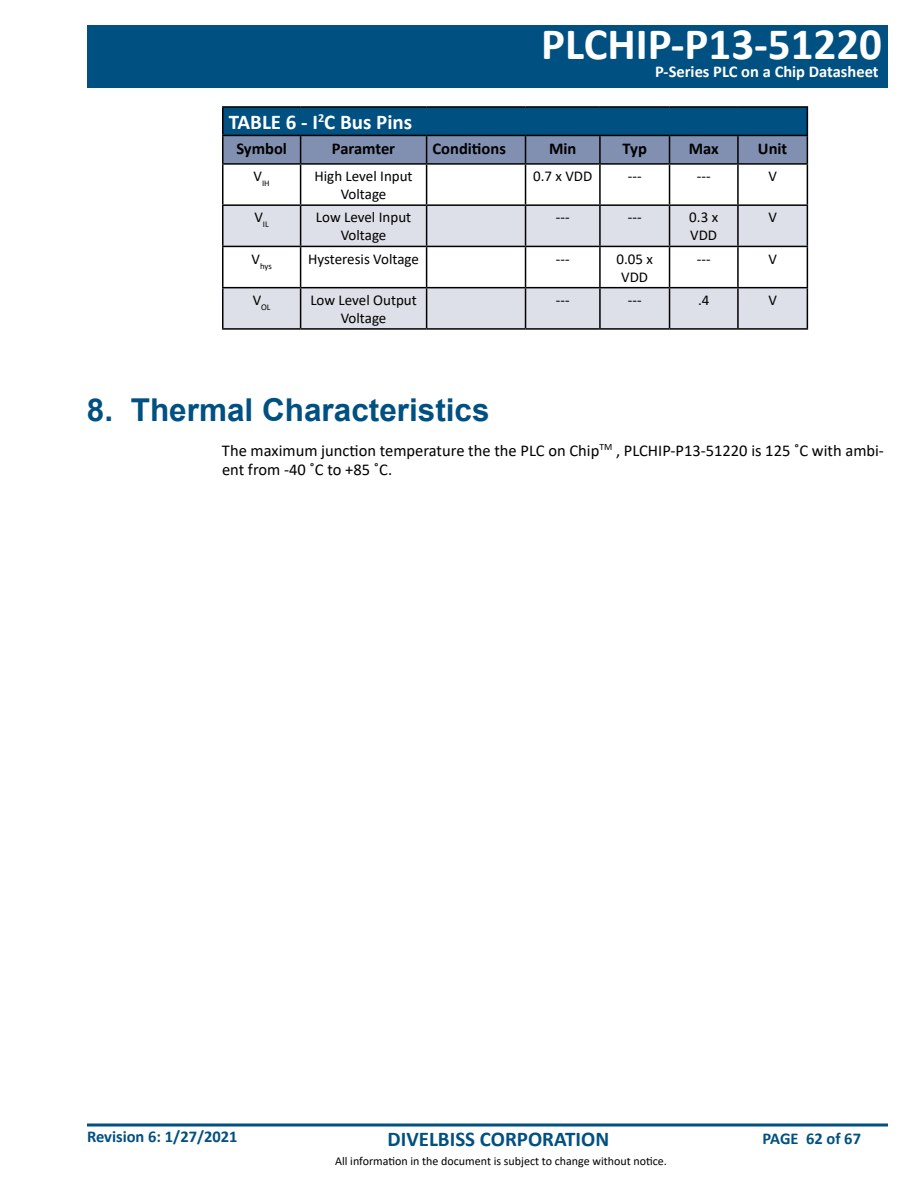
<style>
.page{position:relative;width:918px;height:1188px;background:#fff}
.page>*{position:absolute;margin:0;border:0;box-sizing:border-box;transform-origin:0 0}
.t1{font:700 45px "Calibri";color:#fff}
.t2{font:700 31.5px "Arial";color:#005081}
.t3{font:700 21px "Calibri";color:#005081}
.t4{font:700 21px "Calibri";color:#fff}
.t5{font:16.5px/19.8px "Calibri";color:#000}
.t6{font:700 16.5px "Calibri";color:#000}
.t7{font:700 16.5px "Calibri";color:#005081}
.t8{font:700 16.5px "Calibri";color:#fff}
.t9{font:15px/18px "Calibri";color:#000;text-align:center}
.t10{font:12px "Calibri";color:#000}
.t11{font:8.7px "Calibri";color:#000}
</style>
<div class="page">
<div style="left:87px;top:25px;width:801px;height:63px;background:#005081"></div>
<hr style="left:87px;top:1124px;width:801px;height:2px;background:#005081">
<svg style="left:224px;top:206px;width:583px;height:122px;fill:#dee0e9"></svg>
<hr style="left:222px;top:106px;width:79px;height:2px;background:#000">
<hr style="left:222px;top:108px;width:2px;height:27px;background:#000">
<hr style="left:301px;top:106px;width:126px;height:2px;background:#000">
<hr style="left:427px;top:106px;width:99px;height:2px;background:#000">
<hr style="left:526px;top:106px;width:74px;height:2px;background:#000">
<hr style="left:600px;top:106px;width:70px;height:2px;background:#000">
<hr style="left:670px;top:106px;width:68px;height:2px;background:#000">
<hr style="left:738px;top:106px;width:70px;height:2px;background:#000">
<hr style="left:222px;top:135px;width:79px;height:1px;background:#000">
<hr style="left:222px;top:136px;width:2px;height:27px;background:#000">
<svg style="left:223px;top:108px;width:585px;height:55px;background:#3d6b92"></svg>
<hr style="left:222px;top:163px;width:79px;height:2px;background:#000">
<hr style="left:222px;top:165px;width:2px;height:39px;background:#000">
<hr style="left:301px;top:163px;width:126px;height:2px;background:#000">
<hr style="left:300px;top:165px;width:1px;height:39px;background:#000">
<hr style="left:427px;top:163px;width:99px;height:2px;background:#000">
<hr style="left:426px;top:165px;width:1px;height:39px;background:#000">
<hr style="left:526px;top:163px;width:74px;height:2px;background:#000">
<hr style="left:525px;top:165px;width:1px;height:39px;background:#000">
<hr style="left:600px;top:163px;width:70px;height:2px;background:#000">
<hr style="left:599px;top:165px;width:2px;height:39px;background:#000">
<hr style="left:670px;top:163px;width:68px;height:2px;background:#000">
<hr style="left:669px;top:165px;width:1px;height:39px;background:#000">
<hr style="left:738px;top:163px;width:70px;height:2px;background:#000">
<hr style="left:737px;top:165px;width:2px;height:39px;background:#000">
<hr style="left:807px;top:165px;width:1px;height:39px;background:#000">
<hr style="left:222px;top:204px;width:79px;height:2px;background:#000">
<hr style="left:222px;top:206px;width:2px;height:40px;background:#000">
<hr style="left:301px;top:204px;width:126px;height:2px;background:#000">
<hr style="left:300px;top:206px;width:1px;height:40px;background:#000">
<hr style="left:427px;top:204px;width:99px;height:2px;background:#000">
<hr style="left:426px;top:206px;width:1px;height:40px;background:#000">
<hr style="left:526px;top:204px;width:74px;height:2px;background:#000">
<hr style="left:525px;top:206px;width:1px;height:40px;background:#000">
<hr style="left:600px;top:204px;width:70px;height:2px;background:#000">
<hr style="left:599px;top:206px;width:2px;height:40px;background:#000">
<hr style="left:670px;top:204px;width:68px;height:2px;background:#000">
<hr style="left:669px;top:206px;width:1px;height:40px;background:#000">
<hr style="left:738px;top:204px;width:70px;height:2px;background:#000">
<hr style="left:737px;top:206px;width:2px;height:40px;background:#000">
<hr style="left:807px;top:206px;width:1px;height:40px;background:#000">
<hr style="left:222px;top:246px;width:79px;height:1px;background:#000">
<hr style="left:222px;top:247px;width:2px;height:40px;background:#000">
<hr style="left:301px;top:246px;width:126px;height:1px;background:#000">
<hr style="left:300px;top:247px;width:1px;height:40px;background:#000">
<hr style="left:427px;top:246px;width:99px;height:1px;background:#000">
<hr style="left:426px;top:247px;width:1px;height:40px;background:#000">
<hr style="left:526px;top:246px;width:74px;height:1px;background:#000">
<hr style="left:525px;top:247px;width:1px;height:40px;background:#000">
<hr style="left:600px;top:246px;width:70px;height:1px;background:#000">
<hr style="left:599px;top:247px;width:2px;height:40px;background:#000">
<hr style="left:670px;top:246px;width:68px;height:1px;background:#000">
<hr style="left:669px;top:247px;width:1px;height:40px;background:#000">
<hr style="left:738px;top:246px;width:70px;height:1px;background:#000">
<hr style="left:737px;top:247px;width:2px;height:40px;background:#000">
<hr style="left:807px;top:247px;width:1px;height:40px;background:#000">
<hr style="left:222px;top:287px;width:79px;height:1px;background:#000">
<hr style="left:222px;top:288px;width:2px;height:40px;background:#000">
<hr style="left:301px;top:287px;width:126px;height:1px;background:#000">
<hr style="left:300px;top:288px;width:1px;height:40px;background:#000">
<hr style="left:427px;top:287px;width:99px;height:1px;background:#000">
<hr style="left:426px;top:288px;width:1px;height:40px;background:#000">
<hr style="left:526px;top:287px;width:74px;height:1px;background:#000">
<hr style="left:525px;top:288px;width:1px;height:40px;background:#000">
<hr style="left:600px;top:287px;width:70px;height:1px;background:#000">
<hr style="left:599px;top:288px;width:2px;height:40px;background:#000">
<hr style="left:670px;top:287px;width:68px;height:1px;background:#000">
<hr style="left:669px;top:288px;width:1px;height:40px;background:#000">
<hr style="left:738px;top:287px;width:70px;height:1px;background:#000">
<hr style="left:737px;top:288px;width:2px;height:40px;background:#000">
<hr style="left:807px;top:288px;width:1px;height:40px;background:#000">
<hr style="left:222px;top:328px;width:79px;height:2px;background:#000">
<hr style="left:301px;top:328px;width:126px;height:2px;background:#000">
<hr style="left:427px;top:328px;width:99px;height:2px;background:#000">
<hr style="left:526px;top:328px;width:74px;height:2px;background:#000">
<hr style="left:600px;top:328px;width:70px;height:2px;background:#000">
<hr style="left:670px;top:328px;width:68px;height:2px;background:#000">
<hr style="left:738px;top:328px;width:70px;height:2px;background:#000">
<h1 class="t1" style="left:541px;top:12px;width:342px">PLCHIP-P13-51220</h1>
<p class="t8" style="left:655px;top:60px;width:225px">P-Series PLC on a Chip Datasheet</p>
<h3 class="t4" style="left:229px;top:107px;width:185px">TABLE 6 - I<sup>2</sup>C Bus Pins</h3>
<p class="t6" style="left:236px;top:137px;width:52px">Symbol</p>
<p class="t6" style="left:332px;top:137px;width:65px">Paramter</p>
<p class="t6" style="left:433px;top:137px;width:75px">Conditions</p>
<p class="t6" style="left:549px;top:137px;width:29px">Min</p>
<p class="t6" style="left:623px;top:137px;width:26px">Typ</p>
<p class="t6" style="left:689px;top:137px;width:31px">Max</p>
<p class="t6" style="left:758px;top:137px;width:31px">Unit</p>
<p class="t11" style="left:254px;top:177px;width:18px"><sup>V</sup>IH</p>
<p class="t9" style="left:315px;top:167px;width:100px">High Level Input<br>Voltage</p>
<p class="t9" style="left:533px;top:167px;width:61px">0.7 x VDD</p>
<p class="t9" style="left:628px;top:167px;width:15px">---</p>
<p class="t9" style="left:697px;top:167px;width:15px">---</p>
<p class="t9" style="left:768px;top:167px;width:10px">V</p>
<p class="t11" style="left:254px;top:218px;width:16px"><sup>V</sup>IL</p>
<p class="t9" style="left:316px;top:208px;width:97px">Low Level Input<br>Voltage</p>
<p class="t9" style="left:556px;top:208px;width:15px">---</p>
<p class="t9" style="left:628px;top:208px;width:15px">---</p>
<p class="t9" style="left:689px;top:208px;width:30px;text-align:left">0.3 x<br>VDD</p>
<p class="t9" style="left:768px;top:208px;width:10px">V</p>
<p class="t11" style="left:252px;top:260px;width:22px"><sup>V</sup>hys</p>
<p class="t9" style="left:308px;top:249px;width:112px">Hysteresis Voltage</p>
<p class="t9" style="left:556px;top:249px;width:15px">---</p>
<p class="t9" style="left:616px;top:249px;width:38px">0.05 x<br>VDD</p>
<p class="t9" style="left:697px;top:249px;width:15px">---</p>
<p class="t9" style="left:768px;top:249px;width:10px">V</p>
<p class="t11" style="left:253px;top:301px;width:19px"><sup>V</sup>OL</p>
<p class="t9" style="left:310px;top:291px;width:108px">Low Level Output<br>Voltage</p>
<p class="t9" style="left:556px;top:291px;width:15px">---</p>
<p class="t9" style="left:628px;top:291px;width:15px">---</p>
<p class="t9" style="left:698px;top:291px;width:13px">.4</p>
<p class="t9" style="left:768px;top:291px;width:10px">V</p>
<h2 class="t2" style="left:87px;top:388px;width:404px">8. Thermal Characteristics</h2>
<p class="t5" style="left:222px;top:440px;width:664px">The maximum junction temperature the the PLC on Chip<sup>TM</sup> , PLCHIP-P13-51220 is 125 ˚C with ambi&shy;ent from -40 ˚C to +85 ˚C.</p>
<p class="t7" style="left:87px;top:1125px;width:152px">Revision 6: 1/27/2021</p>
<h3 class="t3" style="left:388px;top:1124px;width:223px">DIVELBISS CORPORATION</h3>
<p class="t10" style="left:335px;top:1153px;width:333px">All information in the document is subject to change without notice.</p>
<p class="t7" style="left:763px;top:1127px;width:100px">PAGE 62 of 67</p>
</div>
